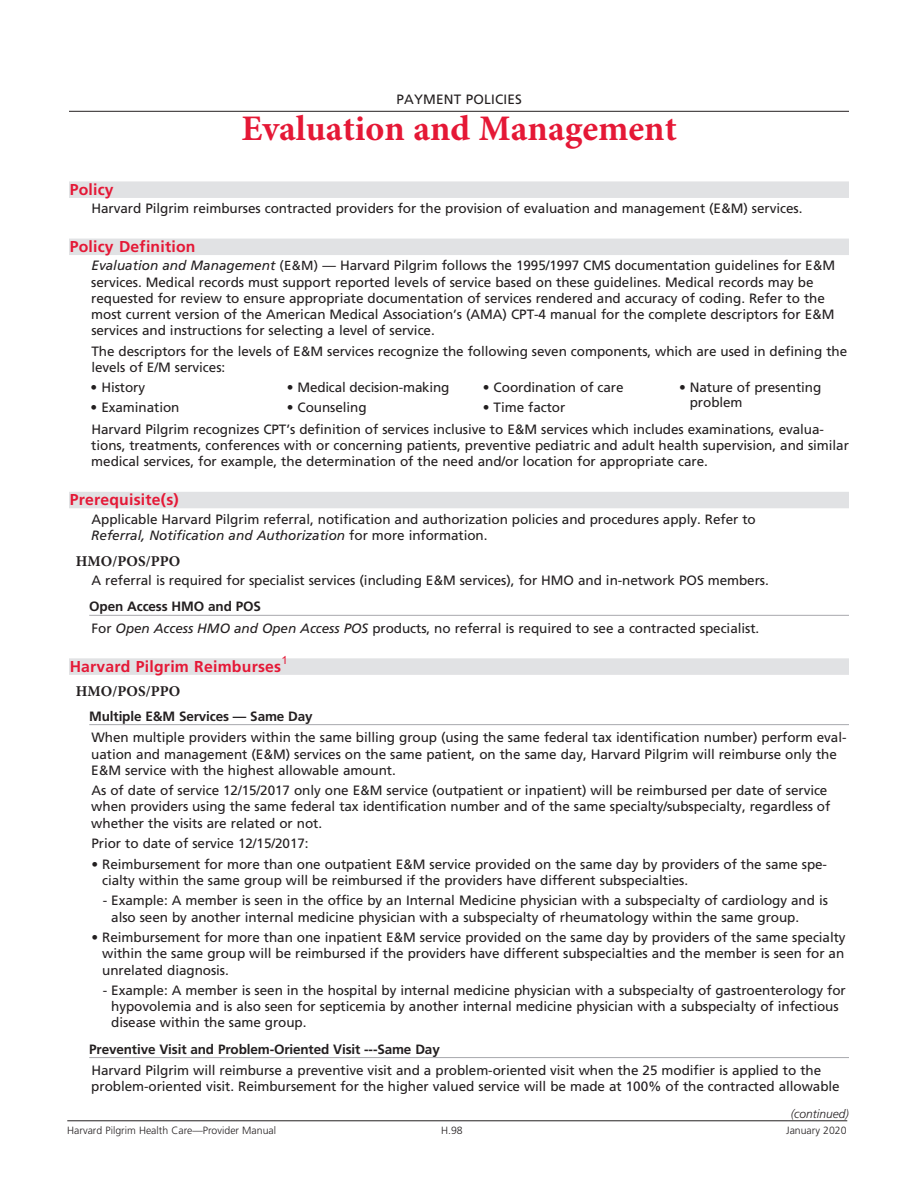
<style>
.page{position:relative;width:918px;height:1188px;background:#fff}
.page>*{position:absolute;margin:0;border:0;box-sizing:border-box;transform-origin:0 0}
.t1{font:700 36px "Minion Pro";color:#e51836}
.t2{font:700 15.75px "Frutiger";letter-spacing:.015em;color:#e51836}
.t3{font:700 15px "Minion Pro";letter-spacing:.005em;color:#231f20}
.t4{font:13.5px/16.2px "Frutiger";letter-spacing:-.005em;color:#231f20}
.t5{font:700 13.5px "Frutiger";letter-spacing:-.01em;color:#231f20}
.t6{font:13.5px "Frutiger";letter-spacing:.015em;color:#231f20}
.t7{font:italic 300 12px "Frutiger";color:#231f20}
.t8{font:11.25px "Arial";color:#e51836}
.t9{font:300 10.5px "Frutiger";color:#231f20}
.s1{font-style:italic}
.s2{font-size:13.2px}
.s3{font-weight:700}
</style>
<div class="page">
<hr style="left:67px;top:1121px;width:780px;height:1px;background:#231f20">
<hr style="left:69px;top:111px;width:780px;height:1px;background:#231f20">
<div style="left:69px;top:181px;width:780px;height:17px;background:#e1e2e4"></div>
<div style="left:69px;top:239px;width:780px;height:16px;background:#e1e2e4"></div>
<div style="left:69px;top:492px;width:780px;height:16px;background:#e1e2e4"></div>
<hr style="left:89px;top:615px;width:760px;height:1px;background:#a8a9ad">
<div style="left:69px;top:658px;width:780px;height:17px;background:#e1e2e4"></div>
<hr style="left:89px;top:724px;width:760px;height:1px;background:#a8a9ad">
<hr style="left:89px;top:1057px;width:760px;height:1px;background:#a8a9ad">
<p class="t6" style="left:396px;top:91px;width:127px">Payment Policies</p>
<h1 class="t1" style="left:242px;top:103px;width:437px">Evaluation and Management</h1>
<p class="t2" style="left:70px;top:180px;width:46px">Policy</p>
<p class="t4" style="left:92px;top:201px;width:712px">Harvard Pilgrim reimburses contracted providers for the provision of evaluation and management (E &amp;M) services.</p>
<p class="t2" style="left:70px;top:237px;width:127px">Policy Definition</p>
<p class="t4" style="left:92px;top:258px;width:502px"><span class="s1">Evaluation and Management</span> <span class="s2">(E &amp;M)</span> — Harvard Pilgrim follows the 1995/1997 CMS</p>
<p class="t4" style="left:91px;top:258px;width:743px;text-indent:524px">documentation guidelines for E&amp;M services. Medical records must support reported levels of service based on these guidelines. Medical records may be requested for review to ensure appropriate documentation of services rendered and accuracy of coding. Refer to the most current version of the American Medical Association’s (AMA</p>
<p class="t4" style="left:503px;top:306px;width:331px">) CPT-4 manual for the complete descriptors for E &amp;M</p>
<p class="t4" style="left:91px;top:320px;width:757px;line-height:20.5px">services and instructions for selecting a level of service.<br>The descriptors for the levels of E &amp;M services recognize the following seven components, which are used in defining the</p>
<p class="t4" style="left:91px;top:359px;width:135px">levels of E/M services:</p>
<p class="t4" style="left:91px;top:379px;width:56px">• History</p>
<p class="t4" style="left:91px;top:399px;width:90px">• Examination</p>
<p class="t4" style="left:690px;top:380px;width:133px;line-height:15px;text-indent:-11px">• Nature of presenting problem</p>
<p class="t4" style="left:91px;top:421px;width:759px">Harvard Pilgrim recognizes CPT’s definition of services inclusive to E&amp;M services which includes examinations, evalua&shy;tions, treatments, conferences with or concerning patients, preventive pediatric and adult health supervision, and similar medical services, for example, the determination of the need and/or location for appropriate care.</p>
<p class="t2" style="left:70px;top:491px;width:111px">Prerequisite(s)</p>
<p class="t4" style="left:91px;top:511px;width:666px">Applicable Harvard Pilgrim referral, notification and authorization policies and procedures apply. Refer to<br><span class="s1">Referral, Notification and Authorization</span> for more information.</p>
<p class="t3" style="left:76px;top:551px;width:106px">HMO/POS/PPO</p>
<p class="t4" style="left:92px;top:572px;width:679px">A referral is required for specialist services (including E &amp;M services), for HMO and in-network POS members.</p>
<p class="t4" style="left:89px;top:596px;width:672px;line-height:21.6px"><span class="s3">Open Access HMO and POS<br></span>For <span class="s1">Open Access HMO and Open Access POS</span> products, no referral is required to see a contracted specialist.</p>
<p class="t2" style="left:70px;top:657px;width:213px">Harvard Pilgrim Reimburses</p>
<p class="t4" style="left:483px;top:379px;width:142px">• Coordination of care</p>
<p class="t4" style="left:483px;top:399px;width:84px">• Time factor</p>
<p class="t4" style="left:287px;top:379px;width:164px">• Medical decision-making</p>
<p class="t4" style="left:287px;top:399px;width:81px">• Counseling</p>
<p class="t8" style="left:281px;top:653px;width:8px">1</p>
<p class="t3" style="left:76px;top:681px;width:106px">HMO/POS/PPO</p>
<p class="t5" style="left:89px;top:708px;width:225px">Multiple E&amp;M Services — Same Day</p>
<p class="t4" style="left:91px;top:730px;width:757px">When multiple providers within the same billing group (using the same federal tax identification number) perform eval&shy;uation and management (E&amp;M) services on the same patient, on the same day, Harvard Pilgrim will reimburse only the<br>E&amp;M service with the highest allowable amount.</p>
<p class="t4" style="left:91px;top:783px;width:741px">As of date of service 12/15/2017 only one E &amp;M service (outpatient or inpatient) will be reimbursed per date of service when providers using the same federal tax identification number and of the same specialty/subspecialty, regardless of whether the visits are related or not.</p>
<p class="t4" style="left:92px;top:835px;width:219px">Prior to date of service 12/15/2017:</p>
<p class="t4" style="left:102px;top:856px;width:726px;text-indent:-11px">• Reimbursement for more than one outpatient E&amp;M service provided on the same day by providers of the same spe&shy;cialty within the same group will be reimbursed if the providers have different subspecialties.</p>
<p class="t4" style="left:111px;top:893px;width:718px;text-indent:-8px">- Example: A member is seen in the office by an Internal Medicine physician with a subspecialty of cardiology and is also seen by another internal medicine physician with a subspecialty of rheumatology within the same group.</p>
<p class="t4" style="left:102px;top:929px;width:745px;text-align:justify;text-indent:-11px">• Reimbursement for more than one inpatient E&amp;M service provided on the same day by providers of the same specialty within the same group will be reimbursed if the providers have different subspecialties and the member is seen for an unrelated diagnosis.</p>
<p class="t4" style="left:111px;top:982px;width:736px;text-indent:-8px">- Example: A member is seen in the hospital by internal medicine physician with a subspecialty of gastroenterology for hypovolemia and is also seen for septicemia by another internal medicine physician with a subspecialty of infectious disease within the same group.</p>
<p class="t5" style="left:89px;top:1041px;width:352px">Preventive Visit and Problem-Oriented Visit ---Same Day</p>
<p class="t4" style="left:91px;top:1063px;width:750px">Harvard Pilgrim will reimburse a preventive visit and a problem-oriented visit when the 25 modifier is applied to the problem-oriented visit. Reimbursement for the higher valued service will be made at 100% of the contracted allowable</p>
<p class="t7" style="left:791px;top:1106px;width:60px">(continued)</p>
<p class="t9" style="left:67px;top:1125px;width:210px">Harvard Pilgrim Health Care—Provider Manual</p>
<p class="t9" style="left:441px;top:1125px;width:23px">H.98</p>
<p class="t9" style="left:786px;top:1125px;width:62px">January 2020</p>
</div>
